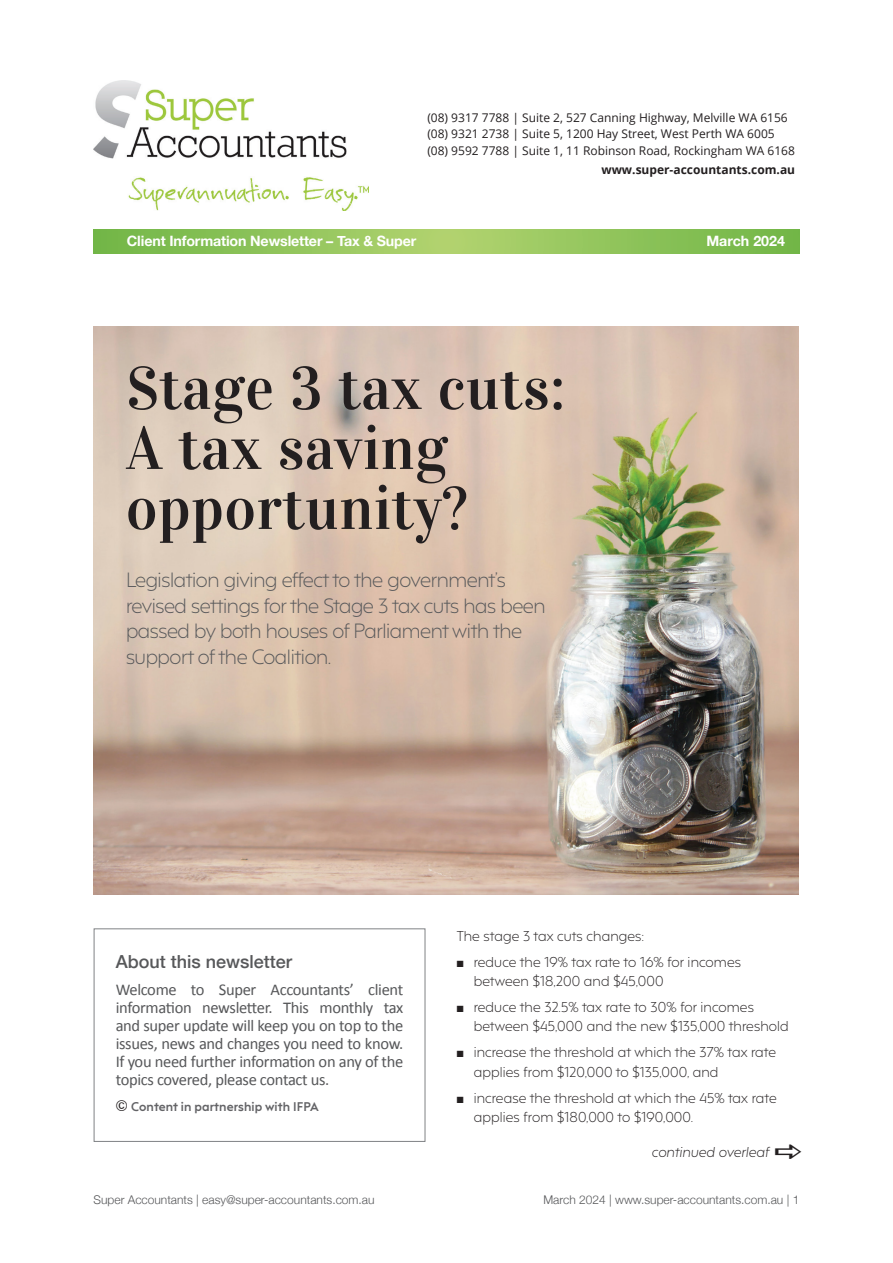
<style>
.page{position:relative;width:893px;height:1263px;background:#fff}
.page>*{position:absolute;margin:0;border:0;box-sizing:border-box;transform-origin:0 0}
.t1{font:60px/60px "Vidaloka";letter-spacing:.01em;color:#231f20}
.t2{font:300 19.5px/25.5px "F37 Hooj";letter-spacing:-.02em;color:#57585a}
.t3{font:500 18px "Helvetica Neue";color:#57585a}
.t4{font:16.5px/18px "Calibri";letter-spacing:-.02em;color:#57585a;text-align:justify}
.t5{font:700 14.25px "Helvetica Neue";letter-spacing:-.01em;color:#fff}
.t6{font:300 13.5px/19.5px "F37 Hooj";letter-spacing:.01em;color:#231f20}
.t7{font:italic 300 13.5px "F37 Hooj";letter-spacing:.01em;color:#231f20}
.t8{font:12px/16.5px "Open Sans";color:#231f20}
.t9{font:300 12px "Helvetica Neue";color:#57585a}
.t10{font:700 12px "F37 Hooj";letter-spacing:.01em;color:#636366}
.t11{font:700 12px "Open Sans";color:#231f20}
</style>
<div class="page">
<img style="left:93px;top:327px;width:705px;height:568px">
<div style="left:94px;top:928px;width:331px;height:214px;border:1px solid #808285"></div>
<svg style="left:94px;top:230px;width:705px;height:23px;background:#90c35a"></svg>
<img style="left:94px;top:81px;width:275px;height:129px">
<p class="t8" style="left:427px;top:109px;width:369px">(08) 9317 7788 | Suite 2, 527 Canning Highway, Melville WA 6156 (08) 9321 2738 | Suite 5, 1200 Hay Street, West Perth WA 6005 (08) 9592 7788 | Suite 1, 11 Robinson Road, Rockingham WA 6168</p>
<p class="t11" style="left:601px;top:161px;width:195px">www.super-accountants.com.au</p>
<p class="t5" style="left:127px;top:229px;width:291px">Client Information Newsletter – Tax &amp; Super</p>
<p class="t5" style="left:706px;top:229px;width:80px">March 2024</p>
<h1 class="t1" style="left:126px;top:359px;width:441px">Stage 3 tax cuts:<br>A tax saving opportunity?</h1>
<h2 class="t2" style="left:126px;top:565px;width:421px">Legislation giving effect to the government’s revised settings for the Stage 3 tax cuts has been passed by both houses of Parliament with the support of the Coalition.</h2>
<h3 class="t3" style="left:116px;top:947px;width:178px">About this newsletter</h3>
<p class="t4" style="left:116px;top:979px;width:289px">Welcome to Super Accountants’ client information newsletter. This monthly tax and super update will keep you on top to the issues, news and changes you need to know.<br>If you need further information on any of the topics covered, please contact us.</p>
<p class="t10" style="left:131px;top:1096px;width:189px">Content in partnership with IFPA</p>
<p class="t6" style="left:457px;top:924px;width:189px">The stage 3 tax cuts changes:</p>
<p class="t6" style="left:474px;top:950px;width:269px;text-indent:-17px">■ reduce the 19% tax rate to 16% for incomes between $18,200 and $45,000</p>
<p class="t6" style="left:474px;top:996px;width:317px;text-indent:-17px">■ reduce the 32.5% tax rate to 30% for incomes between $45,000 and the new $135,000 threshold</p>
<p class="t6" style="left:474px;top:1041px;width:304px;text-indent:-17px">■ increase the threshold at which the 37% tax rate applies from $120,000 to $135,000, and</p>
<p class="t6" style="left:474px;top:1086px;width:304px;text-indent:-17px">■ increase the threshold at which the 45% tax rate applies from $180,000 to $190,000.</p>
<p class="t7" style="left:652px;top:1140px;width:119px">continued overleaf</p>
<p class="t9" style="left:94px;top:1190px;width:283px">Super Accountants | easy@super-accountants.com.au</p>
<p class="t9" style="left:543px;top:1190px;width:257px">March 2024 | www.super-accountants.com.au | 1</p>
</div>
